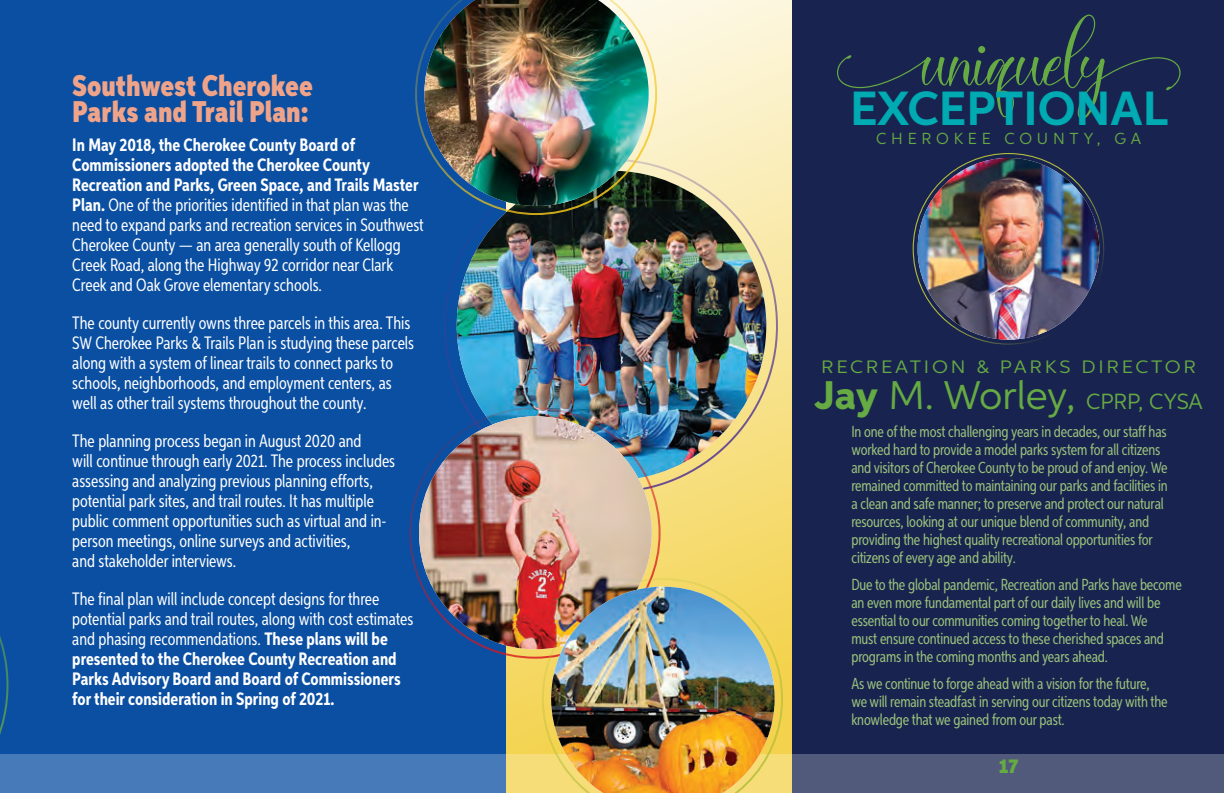
<style>
.page{position:relative;width:1224px;height:793px;background:#fff}
.page>*{position:absolute;margin:0;border:0;box-sizing:border-box;transform-origin:0 0}
.t1{font:124px "Bailey";color:#66aa43}
.t2{font:700 48px "Aspira";color:#00aab2}
.t3{font:40px "Aspira";color:#66aa43}
.t4{font:900 30px/26px "Aspira XX Nar";color:#efa389}
.Acumin_Regular_10{font:900 20px "Aspira Nar";color:#66aa43}
.t5{font:18px/20px "Aspira XX Nar";color:#fff}
.t6{font:700 18px/20px "Aspira XX Nar";color:#fff}
.t7{font:18px "Aspira";letter-spacing:.14em;color:#66aa43;scale:1.11 1}
.t8{font:16px/18px "Aspira XX Nar";letter-spacing:-.01em;color:#9ac27c}
.t9{font:16px "Aspira";letter-spacing:.3em;color:#66aa43}
.s1{font-weight:700}
.s2{font-weight:400}
.s3{font-weight:800}
.s4{font-size:22px}
</style>
<div class="page">
<svg style="left:506px;top:0;width:286px;height:753px;background:#f6e49f"></svg>
<div style="left:0;top:0;width:506px;height:793px;background:#0a4fa2"></div>
<div style="left:792px;top:0;width:432px;height:793px;background:#18244f"></div>
<img style="left:917px;top:158px;width:182px;height:182px;border-radius:91px">
<svg style="left:9px;top:753px;width:1215px;height:40px;background:#516f98"></svg>
<img style="left:457px;top:171px;width:309px;height:309px;border-radius:155px">
<img style="left:415px;top:0;width:242px;height:215px">
<img style="left:419px;top:416px;width:233px;height:233px;border-radius:116px">
<img style="left:542px;top:578px;width:241px;height:215px">
<svg style="left:0;top:636px;width:9px;height:157px"></svg>
<p class="t4" style="left:72px;top:73px;width:242px">Southwest Cherokee<br>Parks and Trail Plan:</p>
<p class="t5" style="left:72px;top:134px;width:353px"><span class="s1">In May 2018, the Cherokee County Board of Commissioners adopted the Cherokee County Recreation and Parks, Green Space, and Trails Master Plan.</span> One of the priorities identified in that plan was the need to expand parks and recreation services in Southwest Cherokee County — an area generally south of Kellogg Creek Road, along the Highway 92 corridor near Clark Creek and Oak Grove elementary schools.</p>
<p class="t5" style="left:72px;top:312px;width:343px">The county currently owns three parcels in this area. This SW Cherokee Parks &amp; Trails Plan is studying these parcels along with a system of linear trails to connect parks to schools, neighborhoods, and employment centers, as well as other trail systems throughout the county.</p>
<p class="t5" style="left:72px;top:430px;width:324px">The planning process began in August 2020 and<br>will continue through early 2021. The process includes assessing and analyzing previous planning efforts, potential park sites, and trail routes. It has multiple public comment opportunities such as virtual and in&shy;person meetings, online surveys and activities,<br>and stakeholder interviews.</p>
<p class="t6" style="left:72px;top:589px;width:342px"><span class="s2">The final plan will include concept designs for three potential parks and trail routes, along with cost estimates and phasing recommendations.</span> These plans will be presented to the Cherokee County Recreation and Parks Advisory Board and Board of Commissioners for their consideration in Spring of 2021.</p>
<p class="t1" style="left:825px;top:1px;width:368px">uniquely</p>
<p class="t2" style="left:850px;top:79px;width:319px">EXCEPTIONAL</p>
<p class="t9" style="left:876px;top:129px;width:267px">CHEROKEE COUNTY, GA</p>
<p class="t7" style="left:821px;top:356px;width:339px">RECREATION &amp; PARKS DIRECTOR</p>
<p class="t3" style="left:814px;top:371px;width:390px"><span class="s3">Jay</span> M. Worley, <span class="s4">CPRP, CYSA</span></p>
<p class="t8" style="left:851px;top:422px;width:318px">In one of the most challenging years in decades, our staff has worked hard to provide a model parks system for all citizens and visitors of Cherokee County to be proud of and enjoy. We remained committed to maintaining our parks and facilities in a clean and safe manner; to preserve and protect our natural resources, looking at our unique blend of community, and providing the highest quality recreational opportunities for citizens of every age and ability.</p>
<p class="t8" style="left:851px;top:575px;width:332px">Due to the global pandemic, Recreation and Parks have become an even more fundamental part of our daily lives and will be essential to our communities coming together to heal. We<br>must ensure continued access to these cherished spaces and programs in the coming months and years ahead.</p>
<p class="t8" style="left:851px;top:674px;width:318px">As we continue to forge ahead with a vision for the future, we will remain steadfast in serving our citizens today with the knowledge that we gained from our past.</p>
<p class="Acumin_Regular_10" style="left:999px;top:754px;width:21px">17</p>
</div>
